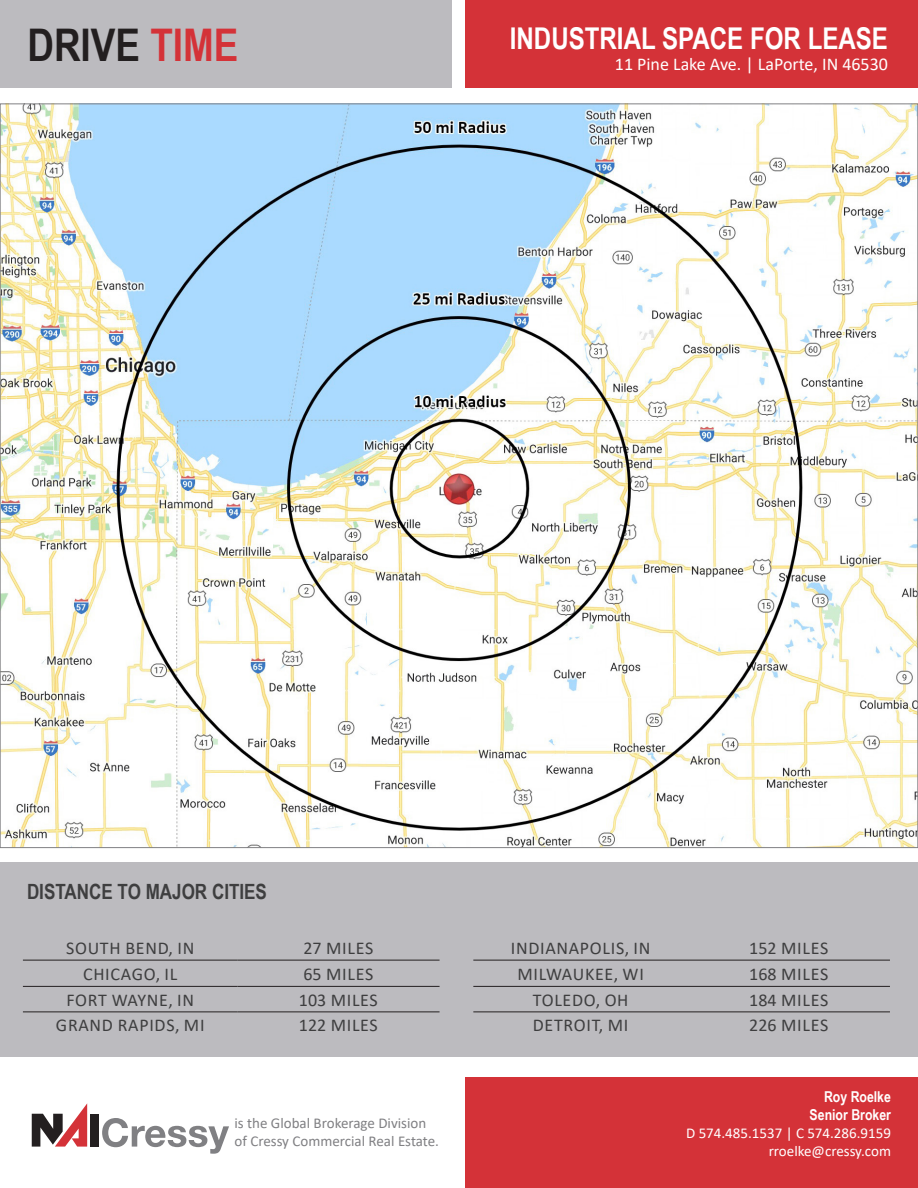
<style>
.page{position:relative;width:918px;height:1188px;background:#fff}
.page>*{position:absolute;margin:0;border:0;box-sizing:border-box;transform-origin:0 0}
.t1{font:700 45px "Arial Narrow";color:#231f20}
.t2{font:700 30px "Arial Narrow";color:#fff}
.body{font:700 21px "Arial Narrow";color:#3e3e3f}
.table_row{font:18px "Calibri";letter-spacing:.04em;color:#3e3e3f}
.t3{font:18px "Calibri";color:#fff}
.t4{font:15px/18px "Calibri";color:#808083}
.t5{font:15px/18px "Calibri";color:#fff;text-align:right}
.t6{font:700 15px/18px "Arial Narrow";color:#fff;text-align:right}
.s1{color:#d43238}
</style>
<div class="page">
<div style="left:466px;top:1078px;width:452px;height:110px;background:#d43238"></div>
<div style="left:90px;top:1114px;width:9px;height:33px;background:#231f20"></div>
<svg style="left:32px;top:1103px;width:55px;height:44px"></svg>
<svg style="left:102px;top:1118px;width:127px;height:36px"></svg>
<div style="left:466px;top:0;width:452px;height:87px;background:#d43238"></div>
<img style="left:2px;top:106px;width:914px;height:740px">
<div style="left:0;top:862px;width:918px;height:194px;background:#bcbbbf"></div>
<hr style="left:23px;top:960px;width:215px;height:1px;background:#231f20">
<hr style="left:238px;top:960px;width:202px;height:1px;background:#231f20">
<hr style="left:23px;top:986px;width:215px;height:1px;background:#231f20">
<hr style="left:238px;top:986px;width:202px;height:1px;background:#231f20">
<hr style="left:23px;top:1012px;width:215px;height:1px;background:#231f20">
<hr style="left:238px;top:1012px;width:202px;height:1px;background:#231f20">
<div style="left:0;top:0;width:452px;height:87px;background:#bcbbbf"></div>
<hr style="left:473px;top:960px;width:215px;height:1px;background:#231f20">
<hr style="left:688px;top:960px;width:202px;height:1px;background:#231f20">
<hr style="left:473px;top:986px;width:215px;height:1px;background:#231f20">
<hr style="left:688px;top:986px;width:202px;height:1px;background:#231f20">
<hr style="left:473px;top:1012px;width:215px;height:1px;background:#231f20">
<hr style="left:688px;top:1012px;width:202px;height:1px;background:#231f20">
<p class="t1" style="left:27px;top:11px;width:213px">DRIVE <span class="s1">TIME</span></p>
<h2 class="t2" style="left:510px;top:16px;width:380px">INDUSTRIAL SPACE FOR LEASE</h2>
<p class="t3" style="left:615px;top:52px;width:275px">11 Pine Lake Ave. | LaPorte, IN 46530</p>
<p class="body" style="left:27px;top:876px;width:241px">DISTANCE TO MAJOR CITIES</p>
<p class="table_row" style="left:66px;top:936px;width:130px">SOUTH BEND, IN</p>
<p class="table_row" style="left:303px;top:936px;width:71px">27 MILES</p>
<p class="table_row" style="left:83px;top:961px;width:96px">CHICAGO, IL</p>
<p class="table_row" style="left:303px;top:961px;width:71px">65 MILES</p>
<p class="table_row" style="left:66px;top:987px;width:129px">FORT WAYNE, IN</p>
<p class="table_row" style="left:299px;top:987px;width:80px">103 MILES</p>
<p class="table_row" style="left:56px;top:1013px;width:150px">GRAND RAPIDS, MI</p>
<p class="table_row" style="left:299px;top:1013px;width:80px">122 MILES</p>
<p class="t4" style="left:234px;top:1114px;width:206px">is the Global Brokerage Division of Cressy Commercial Real Estate.</p>
<p class="table_row" style="left:511px;top:936px;width:141px">INDIANAPOLIS, IN</p>
<p class="table_row" style="left:749px;top:936px;width:80px">152 MILES</p>
<p class="table_row" style="left:517px;top:961px;width:128px">MILWAUKEE, WI</p>
<p class="table_row" style="left:749px;top:961px;width:80px">168 MILES</p>
<p class="table_row" style="left:533px;top:987px;width:97px">TOLEDO, OH</p>
<p class="table_row" style="left:749px;top:987px;width:80px">184 MILES</p>
<p class="table_row" style="left:533px;top:1013px;width:97px">DETROIT, MI</p>
<p class="table_row" style="left:749px;top:1013px;width:80px">226 MILES</p>
<p class="t6" style="left:810px;top:1087px;width:83px">Roy Roelke<br>Senior Broker</p>
<p class="t5" style="left:686px;top:1124px;width:206px">D 574.485.1537 | C 574.286.9159 rroelke@cressy.com</p>
</div>
